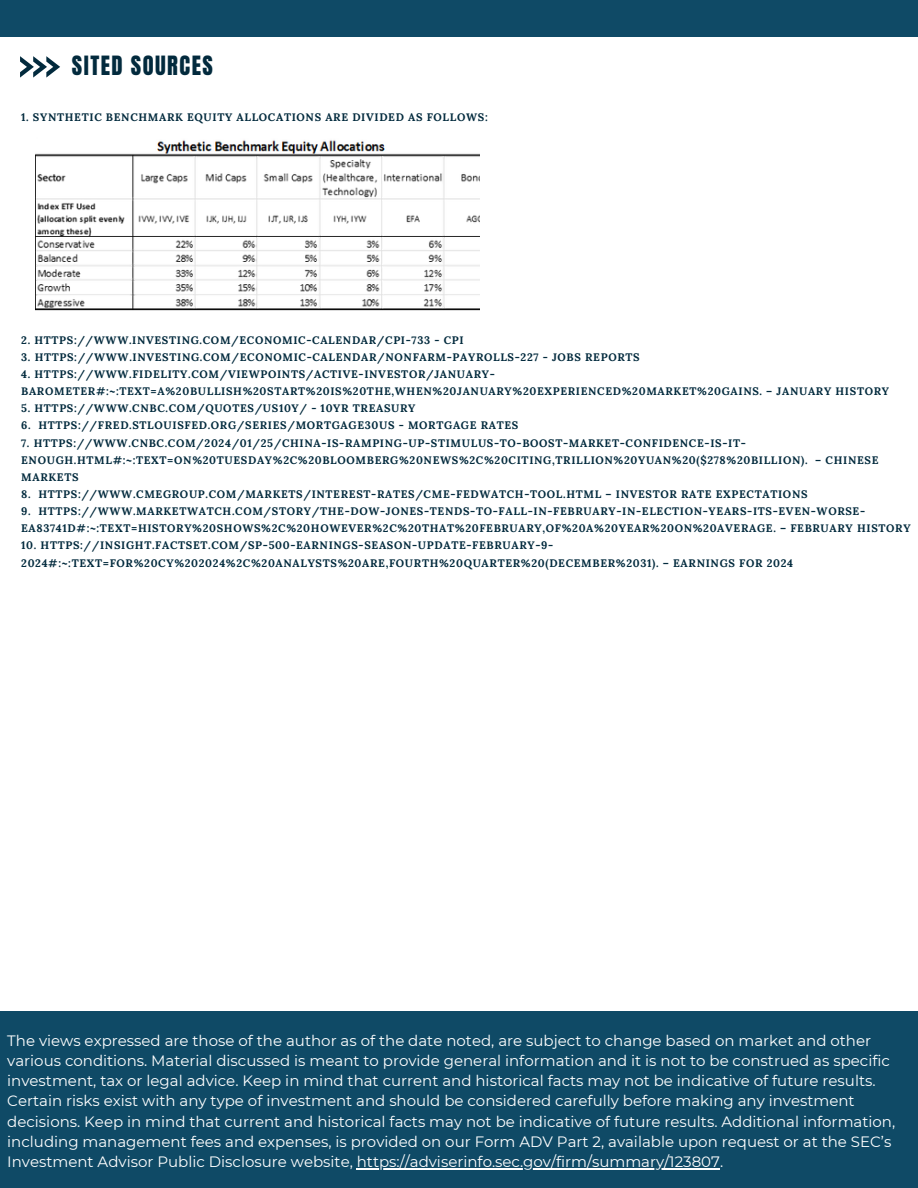
<style>
.page{position:relative;width:918px;height:1188px;background:#fff}
.page>*{position:absolute;margin:0;border:0;box-sizing:border-box;transform-origin:0 0}
.t1{font:22.5px "Anton";letter-spacing:.065em;color:#022a3d}
.t2{font:15px/20.2px "Montserrat";color:#fff}
.t3{font:700 10.95px/17.1px "Lora";letter-spacing:.06em;color:#022a3d}
</style>
<div class="page">
<div style="left:0;top:0;width:918px;height:37px;background:#0f4a66"></div>
<div style="left:0;top:1011px;width:918px;height:177px;background:#0f4a66"></div>
<svg style="left:20px;top:56px;width:40px;height:22px"></svg>
<img style="left:35px;top:140px;width:445px;height:170px">
<hr style="left:357px;top:1168px;width:363px;height:1px;background:#fff">
<p class="t1" style="left:72px;top:49px;width:143px">SITED SOURCES</p>
<p class="t3" style="left:21px;top:108px;width:468px">1. SYNTHETIC BENCHMARK EQUITY ALLOCATIONS ARE DIVIDED AS FOLLOWS:</p>
<p class="t3" style="left:21px;top:331px;width:444px">2. HTTPS://WWW.INVESTING.COM/ECONOMIC-CALENDAR/CPI-733 - CPI</p>
<p class="t3" style="left:21px;top:348px;width:620px">3. HTTPS://WWW.INVESTING.COM/ECONOMIC-CALENDAR/NONFARM-PAYROLLS-227 - JOBS REPORTS</p>
<p class="t3" style="left:21px;top:365px;width:869px">4. HTTPS://WWW.FIDELITY.COM/VIEWPOINTS/ACTIVE-INVESTOR/JANUARY-<br>BAROMETER#:~:TEXT=A%20BULLISH%20START%20IS%20THE,WHEN%20JANUARY%20EXPERIENCED%20MARKET%20GAINS. – JANUARY HISTORY</p>
<p class="t3" style="left:21px;top:400px;width:396px">5. HTTPS://WWW.CNBC.COM/QUOTES/US10Y/ - 10YR TREASURY</p>
<p class="t3" style="left:21px;top:417px;width:499px">6. HTTPS://FRED.STLOUISFED.ORG/SERIES/MORTGAGE30US - MORTGAGE RATES</p>
<p class="t3" style="left:21px;top:434px;width:859px">7. HTTPS://WWW.CNBC.COM/2024/01/25/CHINA-IS-RAMPING-UP-STIMULUS-TO-BOOST-MARKET-CONFIDENCE-IS-IT-<br>ENOUGH.HTML#:~:TEXT=ON%20TUESDAY%2C%20BLOOMBERG%20NEWS%2C%20CITING,TRILLION%20YUAN%20($278%20BILLION). – CHINESE<br>MARKETS</p>
<p class="t3" style="left:21px;top:485px;width:11px">8.</p>
<p class="t3" style="left:38px;top:485px;width:771px">HTTPS://WWW.CMEGROUP.COM/MARKETS/INTEREST-RATES/CME-FEDWATCH-TOOL.HTML – INVESTOR RATE EXPECTATIONS</p>
<p class="t3" style="left:21px;top:503px;width:11px">9.</p>
<p class="t3" style="left:21px;top:503px;width:891px;text-indent:17px">HTTPS://WWW.MARKETWATCH.COM/STORY/THE-DOW-JONES-TENDS-TO-FALL-IN-FEBRUARY-IN-ELECTION-YEARS-ITS-EVEN-WORSE-<br>EA83741D#:~:TEXT=HISTORY%20SHOWS%2C%20HOWEVER%2C%20THAT%20FEBRUARY,OF%20A%20YEAR%20ON%20AVERAGE. – FEBRUARY HISTORY</p>
<p class="t3" style="left:21px;top:537px;width:534px">10. HTTPS://INSIGHT.FACTSET.COM/SP-500-EARNINGS-SEASON-UPDATE-FEBRUARY-9-</p>
<p class="t3" style="left:21px;top:554px;width:773px">2024#:~:TEXT=FOR%20CY%202024%2C%20ANALYSTS%20ARE,FOURTH%20QUARTER%20(DECEMBER%2031). – EARNINGS FOR 2024</p>
<h2 class="t2" style="left:7px;top:1030px;width:889px">The views expressed are those of the author as of the date noted, are subject to change based on market and other various conditions. Material discussed is meant to provide general information and it is not to be construed as specific investment, tax or legal advice. Keep in mind that current and historical facts may not be indicative of future results.<br>Certain risks exist with any type of investment and should be considered carefully before making any investment decisions. Keep in mind that current and historical facts may not be indicative of future results. Additional information, including management fees and expenses, is provided on our Form ADV Part 2, available upon request or at the SEC’s Investment Advisor Public Disclosure website, https://adviserinfo.sec.gov/firm/summary/123807.</h2>
</div>
